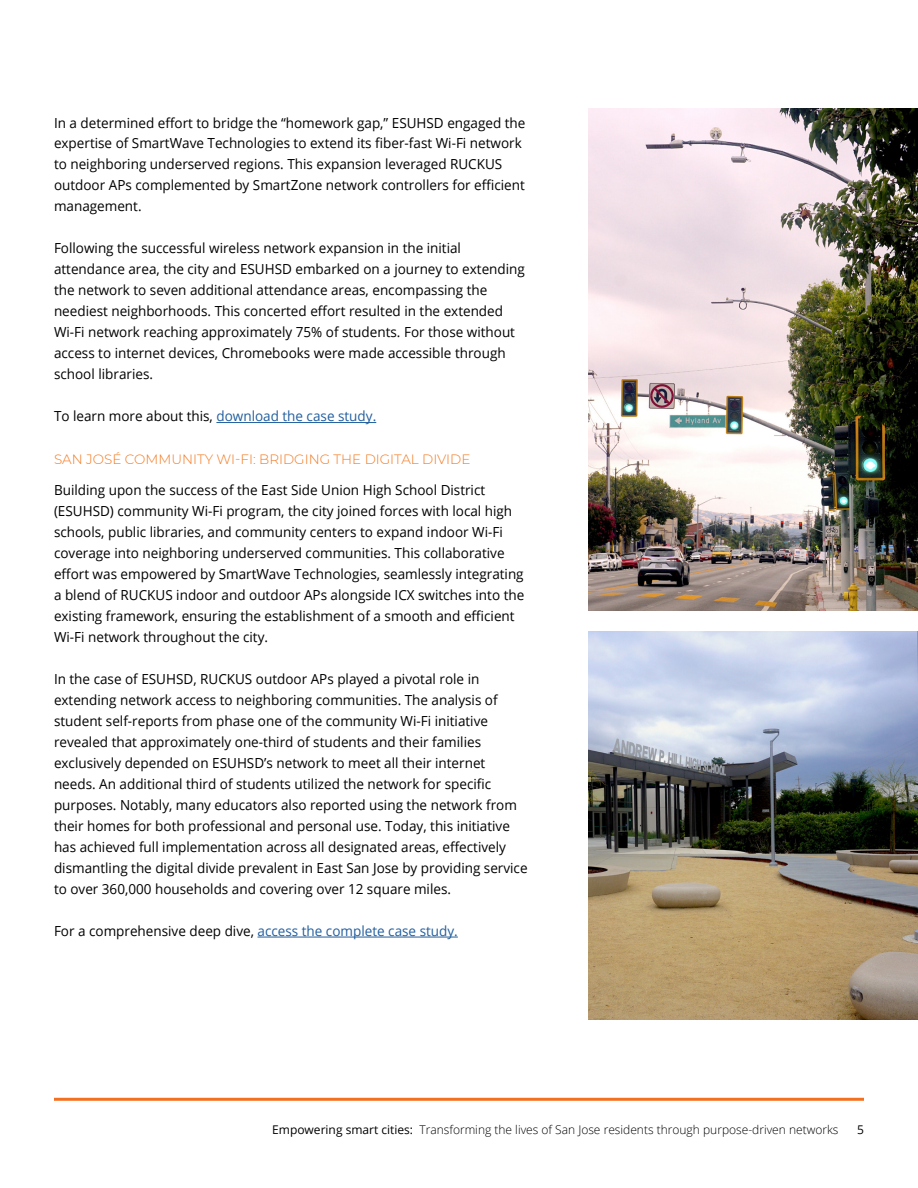
<style>
.page{position:relative;width:918px;height:1188px;background:#fff}
.page>*{position:absolute;margin:0;border:0;box-sizing:border-box;transform-origin:0 0}
.t1{font:13.8px/21px "Open Sans";color:#000}
.t2{font:13.8px "Open Sans";color:#215e9e}
.t3{font:300 13.5px "Montserrat";color:#f47920}
.t4{font:300 12px "Open Sans";color:#000}
.t5{font:12px "Open Sans";color:#000}
.s1{color:#215e9e}
.s2{color:#000}
.s3{font-weight:400}
</style>
<div class="page">
<hr style="left:54px;top:1098px;width:810px;height:3px;background:#f37021">
<hr style="left:216px;top:422px;width:160px;height:1px;background:#215e9e">
<hr style="left:258px;top:937px;width:200px;height:1px;background:#215e9e">
<img style="left:588px;top:108px;width:330px;height:502px">
<img style="left:588px;top:632px;width:330px;height:388px">
<p class="t1" style="left:54px;top:112px;width:473px">In a determined effort to bridge the “homework gap,” ESUHSD engaged the expertise of SmartWave Technologies to extend its fiber-fast Wi-Fi network to neighboring underserved regions. This expansion leveraged RUCKUS outdoor APs complemented by SmartZone network controllers for efficient management.</p>
<p class="t1" style="left:54px;top:238px;width:472px">Following the successful wireless network expansion in the initial attendance area, the city and ESUHSD embarked on a journey to extending the network to seven additional attendance areas, encompassing the neediest neighborhoods. This concerted effort resulted in the extended Wi-Fi network reaching approximately 75% of students. For those without access to internet devices, Chromebooks were made accessible through school libraries.</p>
<p class="t1" style="left:54px;top:406px;width:324px">To learn more about this, <span class="s1">download the case study.</span></p>
<p class="t3" style="left:54px;top:450px;width:418px">SAN JOSÉ COMMUNITY WI-FI: BRIDGING THE DIGITAL DIVIDE</p>
<p class="t1" style="left:54px;top:479px;width:472px">Building upon the success of the East Side Union High School District (ESUHSD) community Wi-Fi program, the city joined forces with local high schools, public libraries, and community centers to expand indoor Wi-Fi coverage into neighboring underserved communities. This collaborative effort was empowered by SmartWave Technologies, seamlessly integrating a blend of RUCKUS indoor and outdoor APs alongside ICX switches into the existing framework, ensuring the establishment of a smooth and efficient Wi-Fi network throughout the city.</p>
<p class="t1" style="left:54px;top:668px;width:475px">In the case of ESUHSD, RUCKUS outdoor APs played a pivotal role in extending network access to neighboring communities. The analysis of student self-reports from phase one of the community Wi-Fi initiative revealed that approximately one-third of students and their families exclusively depended on ESUHSD’s network to meet all their internet needs. An additional third of students utilized the network for specific purposes. Notably, many educators also reported using the network from their homes for both professional and personal use. Today, this initiative has achieved full implementation across all designated areas, effectively dismantling the digital divide prevalent in East San Jose by providing service to over 360,000 households and covering over 12 square miles.</p>
<p class="t2" style="left:54px;top:922px;width:405px"><span class="s2">For a comprehensive deep dive,</span> access the complete case study.</p>
<p class="t4" style="left:272px;top:1121px;width:568px"><span class="s3">Empowering smart cities:</span> Transforming the lives of San Jose residents through purpose-driven networks</p>
<p class="t5" style="left:857px;top:1121px;width:8px">5</p>
</div>
